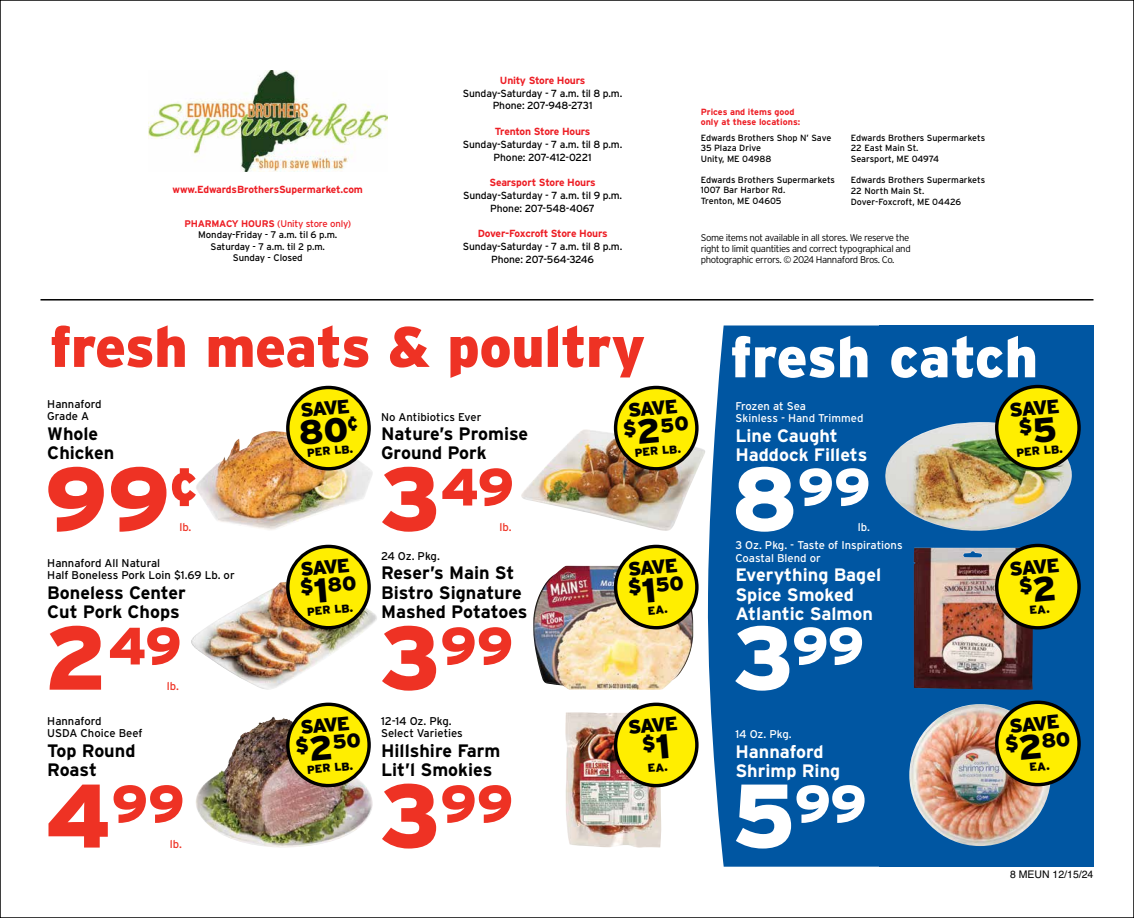
<style>
.page{position:relative;width:1134px;height:918px;background:#fff}
.page>*{position:absolute;margin:0;border:0;box-sizing:border-box;transform-origin:0 0}
.t1{font:900 90px "Interstate";color:#ee3224}
.t2{font:900 57px "Interstate";letter-spacing:-.01em;color:#ee3224}
.t3{font:900 57px "Interstate";letter-spacing:-.005em;color:#fff}
.t4{font:900 52.5px "Interstate";color:#ee3224}
.t5{font:900 52.5px "Interstate";color:#fff}
.t6{font:900 20.1px "Interstate";color:#000}
.t7{font:900 19.95px "Interstate";color:#000}
.t8{font:900 19.65px "Interstate";color:#000}
.t9{font:900 19.35px "Interstate";color:#000}
.t10{font:700 18px/19.5px "Interstate";color:#000}
.t11{font:700 18px/19.5px "Interstate";color:#fff}
.t12{font:900 11.55px "Interstate";color:#000}
.t13{font:900 11.4px "Interstate";color:#000}
.t14{font:11.25px/12.8px "Interstate";color:#000}
.t15{font:11.25px/12.8px "Interstate";color:#fff}
.t16{font:11.25px "Interstate";color:#ee3224}
.t17{font:10.5px "Helvetica";color:#000}
.t18{font:10.35px/12.8px "Interstate";letter-spacing:-.015em;color:#000;text-align:center}
.t19{font:700 10.35px "Interstate";letter-spacing:-.025em;color:#ed1d24}
.t20{font:700 10.2px "Interstate";letter-spacing:-.01em;color:#ed1d24}
.t21{font:300 9.6px/10.9px "Interstate";letter-spacing:-.04em;color:#000}
.t22{font:9.6px/11.4px "Interstate";letter-spacing:-.02em;color:#000;text-align:center}
.t23{font:9px/10.8px "Interstate";color:#000}
.t24{font:700 9px/10.2px "Interstate";color:#ed1d24}
.s1{font-weight:700;color:#ed1d24}
.s2{color:#ed1d24}
.s3{font-size:90px}
.s4{font-size:34.2px}
.s5{font-size:34.5px}
</style>
<div class="page">
<hr style="left:40px;top:299px;width:1054px;height:2px;background:#000">
<div style="left:707px;top:326px;width:172px;height:541px;background:#0056a2"></div>
<div style="left:879px;top:326px;width:215px;height:541px;background:#0056a2"></div>
<img style="left:149px;top:70px;width:238px;height:102px">
<img style="left:202px;top:430px;width:171px;height:100px">
<svg style="left:196px;top:479px;width:6px;height:18px"></svg>
<div style="left:288px;top:387px;width:81px;height:82px;background:#fe0;border-radius:50%"></div>
<div style="left:286px;top:386px;width:85px;height:84px;border:3px solid #000;border-radius:50%"></div>
<img style="left:191px;top:579px;width:186px;height:111px">
<div style="left:288px;top:546px;width:81px;height:82px;background:#fe0;border-radius:50%"></div>
<div style="left:286px;top:545px;width:85px;height:84px;border:3px solid #000;border-radius:50%"></div>
<img style="left:196px;top:717px;width:177px;height:131px">
<div style="left:288px;top:704px;width:81px;height:82px;background:#fe0;border-radius:50%"></div>
<div style="left:286px;top:703px;width:85px;height:84px;border:3px solid #000;border-radius:50%"></div>
<img style="left:521px;top:428px;width:184px;height:103px">
<div style="left:616px;top:387px;width:81px;height:82px;background:#fe0;border-radius:50%"></div>
<div style="left:614px;top:386px;width:85px;height:84px;border:3px solid #000;border-radius:50%"></div>
<img style="left:533px;top:566px;width:160px;height:124px">
<svg style="left:376px;top:621px;width:1px;height:69px"></svg>
<div style="left:616px;top:546px;width:81px;height:82px;background:#fe0;border-radius:50%"></div>
<div style="left:614px;top:545px;width:85px;height:84px;border:3px solid #000;border-radius:50%"></div>
<img style="left:565px;top:712px;width:96px;height:136px">
<div style="left:616px;top:704px;width:81px;height:82px;background:#fe0;border-radius:50%"></div>
<div style="left:614px;top:703px;width:85px;height:84px;border:3px solid #000;border-radius:50%"></div>
<img style="left:885px;top:422px;width:187px;height:109px">
<div style="left:997px;top:387px;width:82px;height:82px;background:#fe0;border-radius:50%"></div>
<div style="left:995px;top:385px;width:86px;height:86px;border:3px solid #000;border-radius:50%"></div>
<img style="left:914px;top:548px;width:119px;height:142px">
<div style="left:997px;top:545px;width:82px;height:83px;background:#fe0;border-radius:50%"></div>
<div style="left:995px;top:544px;width:86px;height:86px;border:3px solid #000;border-radius:50%"></div>
<img style="left:909px;top:704px;width:142px;height:142px;border-radius:71px">
<div style="left:997px;top:702px;width:82px;height:83px;background:#fe0;border-radius:50%"></div>
<div style="left:995px;top:701px;width:86px;height:85px;border:3px solid #000;border-radius:50%"></div>
<p class="t20" style="left:173px;top:183px;width:192px">www.EdwardsBrothersSupermarket.com</p>
<p class="t22" style="left:184px;top:218px;width:168px"><span class="s1">PHARMACY HOURS</span> <span class="s2">(Unity store only)<br></span>Monday-Friday - 7 a.m. til 6 p.m.<br>Saturday - 7 a.m. til 2 p.m.<br>Sunday - Closed</p>
<p class="t19" style="left:500px;top:74px;width:87px">Unity Store Hours</p>
<p class="t18" style="left:463px;top:86px;width:161px">Sunday-Saturday - 7 a.m. til 8 p.m.<br>Phone: 207-948-2731</p>
<p class="t19" style="left:495px;top:125px;width:97px">Trenton Store Hours</p>
<p class="t18" style="left:463px;top:138px;width:161px">Sunday-Saturday - 7 a.m. til 8 p.m.<br>Phone: 207-412-0221</p>
<p class="t19" style="left:490px;top:176px;width:107px">Searsport Store Hours</p>
<p class="t18" style="left:463px;top:189px;width:161px">Sunday-Saturday - 7 a.m. til 9 p.m.<br>Phone: 207-548-4067</p>
<p class="t19" style="left:478px;top:228px;width:131px">Dover-Foxcroft Store Hours</p>
<p class="t18" style="left:463px;top:240px;width:161px">Sunday-Saturday - 7 a.m. til 8 p.m.<br>Phone: 207-564-3246</p>
<p class="t24" style="left:701px;top:106px;width:101px">Prices and items good only at these locations:</p>
<p class="t23" style="left:701px;top:132px;width:132px">Edwards Brothers Shop N’ Save<br>35 Plaza Drive<br>Unity, ME 04988</p>
<p class="t23" style="left:701px;top:174px;width:136px">Edwards Brothers Supermarkets<br>1007 Bar Harbor Rd.<br>Trenton, ME 04605</p>
<p class="t23" style="left:851px;top:132px;width:136px">Edwards Brothers Supermarkets<br>22 East Main St.<br>Searsport, ME 04974</p>
<p class="t23" style="left:851px;top:174px;width:136px">Edwards Brothers Supermarkets<br>22 North Main St.<br>Dover-Foxcroft, ME 04426</p>
<p class="t21" style="left:701px;top:232px;width:211px">Some items not available in all stores. We reserve the right to limit quantities and correct typographical and photographic errors. © 2024 Hannaford Bros. Co.</p>
<h2 class="t2" style="left:50px;top:312px;width:597px">fresh meats &amp; poultry</h2>
<h2 class="t3" style="left:730px;top:323px;width:310px">fresh catch</h2>
<p class="t14" style="left:47px;top:397px;width:56px">Hannaford<br>Grade A</p>
<h3 class="t10" style="left:47px;top:424px;width:68px">Whole<br>Chicken</h3>
<h1 class="t1" style="left:45px;top:444px;width:154px">99<sup>¢</sup></h1>
<p class="t16" style="left:179px;top:520px;width:14px">lb.</p>
<p class="t14" style="left:47px;top:556px;width:189px">Hannaford All Natural<br>Half Boneless Pork Loin $1.69 Lb. or</p>
<h3 class="t10" style="left:47px;top:583px;width:140px">Boneless Center<br>Cut Pork Chops</h3>
<h3 class="t4" style="left:45px;top:614px;width:138px"><span class="s3">2</span>49</h3>
<p class="t16" style="left:167px;top:679px;width:14px">lb.</p>
<p class="t14" style="left:47px;top:714px;width:97px">Hannaford<br>USDA Choice Beef</p>
<h3 class="t10" style="left:47px;top:741px;width:90px">Top Round<br>Roast</h3>
<h3 class="t4" style="left:45px;top:772px;width:141px"><span class="s3">4</span>99</h3>
<p class="t16" style="left:170px;top:837px;width:14px">lb.</p>
<h3 class="t9" style="left:300px;top:399px;width:51px;rotate:-5deg">SAVE</h3>
<p class="t13" style="left:307px;top:446px;width:48px;rotate:-5deg">PER LB.</p>
<h3 class="t9" style="left:300px;top:558px;width:51px;rotate:-5deg">SAVE</h3>
<h3 class="t7" style="left:299px;top:575px;width:58px;rotate:-5deg">$<span class="s4">1</span>80</h3>
<p class="t13" style="left:307px;top:605px;width:48px;rotate:-5deg">PER LB.</p>
<h3 class="t9" style="left:300px;top:716px;width:51px;rotate:-5deg">SAVE</h3>
<h3 class="t7" style="left:295px;top:734px;width:67px;rotate:-5deg">$<span class="s4">2</span>50</h3>
<p class="t13" style="left:307px;top:763px;width:48px;rotate:-5deg">PER LB.</p>
<p class="t14" style="left:381px;top:410px;width:102px">No Antibiotics Ever</p>
<h3 class="t10" style="left:381px;top:424px;width:149px">Nature’s Promise<br>Ground Pork</h3>
<h3 class="t4" style="left:379px;top:455px;width:137px"><span class="s3">3</span>49</h3>
<p class="t16" style="left:500px;top:520px;width:14px">lb.</p>
<p class="t14" style="left:381px;top:550px;width:60px">24 Oz. Pkg.</p>
<h3 class="t10" style="left:381px;top:563px;width:148px">Reser’s Main St<br>Bistro Signature<br>Mashed Potatoes</h3>
<h3 class="t4" style="left:379px;top:614px;width:136px"><span class="s3">3</span>99</h3>
<p class="t14" style="left:381px;top:714px;width:83px">12-14 Oz. Pkg.<br>Select Varieties</p>
<h3 class="t10" style="left:381px;top:741px;width:121px">Hillshire Farm<br>Lit’l Smokies</h3>
<h3 class="t4" style="left:379px;top:772px;width:136px"><span class="s3">3</span>99</h3>
<h3 class="t9" style="left:627px;top:399px;width:51px;rotate:-5deg">SAVE</h3>
<h3 class="t7" style="left:622px;top:417px;width:67px;rotate:-5deg">$<span class="s4">2</span>50</h3>
<p class="t13" style="left:634px;top:446px;width:48px;rotate:-5deg">PER LB.</p>
<h3 class="t9" style="left:627px;top:558px;width:51px;rotate:-5deg">SAVE</h3>
<h3 class="t7" style="left:627px;top:575px;width:58px;rotate:-5deg">$<span class="s4">1</span>50</h3>
<h3 class="t9" style="left:627px;top:716px;width:51px;rotate:-5deg">SAVE</h3>
<p class="t15" style="left:735px;top:399px;width:130px">Frozen at Sea<br>Skinless - Hand Trimmed</p>
<h3 class="t11" style="left:735px;top:426px;width:133px">Line Caught<br>Haddock Fillets</h3>
<h3 class="t5" style="left:732px;top:455px;width:140px"><span class="s3">8</span>99</h3>
<p class="t15" style="left:858px;top:520px;width:14px">lb.</p>
<p class="t15" style="left:735px;top:539px;width:169px">3 Oz. Pkg. - Taste of Inspirations<br>Coastal Blend or</p>
<h3 class="t11" style="left:735px;top:565px;width:147px">Everything Bagel<br>Spice Smoked<br>Atlantic Salmon</h3>
<h3 class="t5" style="left:732px;top:614px;width:134px"><span class="s3">3</span>99</h3>
<p class="t15" style="left:735px;top:728px;width:58px">14 Oz. Pkg.</p>
<h3 class="t11" style="left:735px;top:741px;width:106px">Hannaford<br>Shrimp Ring</h3>
<h3 class="t5" style="left:732px;top:772px;width:136px"><span class="s3">5</span>99</h3>
<h3 class="t8" style="left:1009px;top:398px;width:52px;rotate:-5deg">SAVE</h3>
<p class="t12" style="left:1016px;top:446px;width:48px;rotate:-5deg">PER LB.</p>
<h3 class="t8" style="left:1009px;top:557px;width:52px;rotate:-5deg">SAVE</h3>
<h3 class="t8" style="left:1009px;top:714px;width:52px;rotate:-5deg">SAVE</h3>
<h3 class="t6" style="left:1004px;top:732px;width:67px;rotate:-5deg">$<span class="s5">2</span>80</h3>
<p class="t17" style="left:1010px;top:868px;width:85px">8 MEUN 12/15/24</p>
</div>
